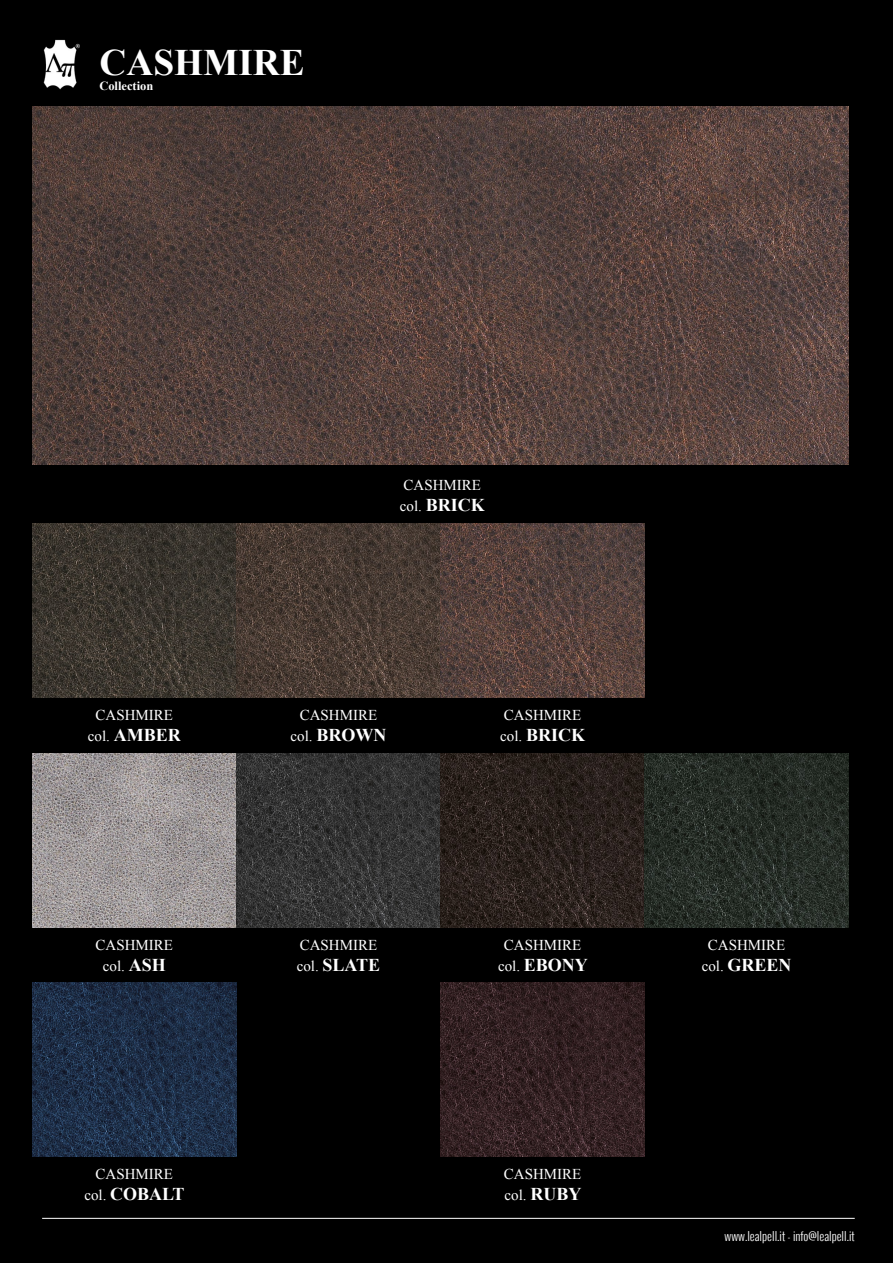
<style>
.page{position:relative;width:893px;height:1263px;background:#000}
.page>*{position:absolute;margin:0;border:0;box-sizing:border-box;transform-origin:0 0}
.t1{font:700 37.35px "Times New Roman";color:#fff}
.t2{font:700 18px "Times New Roman";color:#fff}
.t3{font:15px/21px "Times New Roman";color:#fff;text-align:center}
.t4{font:700 12.45px "Times New Roman";color:#fff}
.t5{font:300 12px "Oswald";color:#fff}
.s1{font-weight:400;font-size:15px}
.s2{font-weight:700;font-size:18px}
</style>
<div class="page">
<img style="left:32px;top:106px;width:816px;height:358px">
<img style="left:32px;top:524px;width:613px;height:174px">
<img style="left:32px;top:753px;width:817px;height:174px">
<img style="left:32px;top:983px;width:205px;height:174px">
<img style="left:441px;top:983px;width:204px;height:174px">
<hr style="left:42px;top:1218px;width:813px;height:1px;background:#fff">
<img style="left:43px;top:39px;width:37px;height:51px">
<h1 class="t1" style="left:99px;top:36px;width:207px">CASHMIRE</h1>
<p class="t4" style="left:99px;top:77px;width:55px">Collection</p>
<p class="t3" style="left:404px;top:475px;width:79px">CASHMIRE</p>
<p class="t2" style="left:400px;top:493px;width:86px"><span class="s1">col.</span> BRICK</p>
<p class="t3" style="left:96px;top:704px;width:79px">CASHMIRE</p>
<p class="t2" style="left:88px;top:722px;width:94px"><span class="s1">col.</span> AMBER</p>
<p class="t3" style="left:300px;top:704px;width:79px">CASHMIRE</p>
<p class="t2" style="left:291px;top:722px;width:97px"><span class="s1">col.</span> BROWN</p>
<p class="t3" style="left:504px;top:704px;width:79px">CASHMIRE</p>
<p class="t2" style="left:500px;top:722px;width:86px"><span class="s1">col.</span> BRICK</p>
<p class="t3" style="left:96px;top:934px;width:79px">CASHMIRE col. <span class="s2">ASH</span></p>
<p class="t3" style="left:300px;top:934px;width:79px">CASHMIRE</p>
<p class="t2" style="left:297px;top:952px;width:85px"><span class="s1">col.</span> SLATE</p>
<p class="t3" style="left:504px;top:934px;width:79px">CASHMIRE</p>
<p class="t2" style="left:498px;top:952px;width:91px"><span class="s1">col.</span> EBONY</p>
<p class="t3" style="left:708px;top:934px;width:79px">CASHMIRE</p>
<p class="t2" style="left:702px;top:952px;width:91px"><span class="s1">col.</span> GREEN</p>
<p class="t3" style="left:96px;top:1163px;width:79px">CASHMIRE</p>
<p class="t2" style="left:84px;top:1182px;width:102px"><span class="s1">col.</span> COBALT</p>
<p class="t3" style="left:504px;top:1163px;width:79px;text-align:left">CASHMIRE col. <span class="s2">RUBY</span></p>
<p class="t5" style="left:725px;top:1227px;width:132px">www.lealpell.it - info@lealpell.it</p>
</div>
